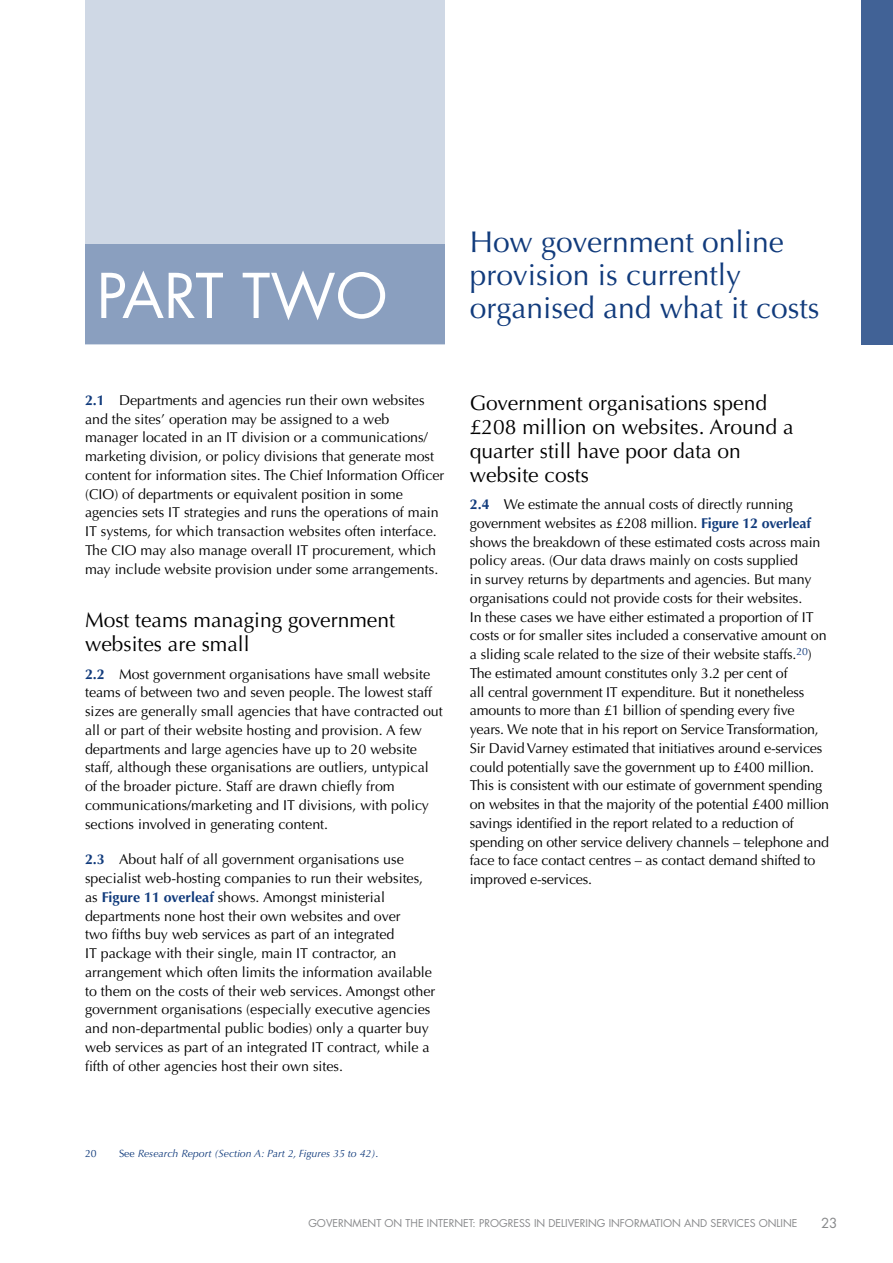
<style>
.page{position:relative;width:893px;height:1263px;background:#fff}
.page>*{position:absolute;margin:0;border:0;box-sizing:border-box;transform-origin:0 0}
.Main_heading_part_ti{font:60px "Futura Std";color:#fff}
.part_title{font:30px/33px "Optima LT Std";color:#113b7c}
.Head_2{font:21px/24px "Optima LT Std";color:#000}
.body_text{font:14.25px/18.8px "Optima LT Std";color:#000}
.Page_no{font:13.5px "Futura Std";color:#88898b}
.Footers_report_title{font:10.5px "Futura Std";color:#88898b}
.footnotes{font:italic 10.5px "Optima LT Std";color:#113b7c}
.footnotes-2{font:10.5px "Optima LT Std";color:#113b7c}
.s1{font-weight:700;color:#113b7c}
.s2{font-style:normal}
</style>
<div class="page">
<div style="left:861px;top:0;width:32px;height:344px;background:#416296"></div>
<div style="left:85px;top:0;width:359px;height:344px;background:#cfd8e5"></div>
<div style="left:85px;top:244px;width:359px;height:100px;background:#8a9fbf"></div>
<p class="Main_heading_part_ti" style="left:97px;top:258px;width:60px">PART</p>
<p class="Main_heading_part_ti" style="left:242px;top:258px;width:49px">TWO</p>
<p class="part_title" style="left:470px;top:226px;width:351px">How government online provision is currently organised and what it costs</p>
<p class="body_text" style="left:85px;top:391px;width:361px"><span class="s1">2.1</span> Departments and agencies run their own websites and the sites’ operation may be assigned to a web manager located in an IT division or a communications/ marketing division, or policy divisions that generate most content for information sites. The Chief Information Officer (CIO) of departments or equivalent position in some agencies sets IT strategies and runs the operations of main IT systems, for which transaction websites often interface.<br>The CIO may also manage overall IT procurement, which may include website provision under some arrangements.</p>
<p class="Head_2" style="left:85px;top:609px;width:311px">Most teams managing government websites are small</p>
<p class="body_text" style="left:85px;top:665px;width:359px"><span class="s1">2.2</span> Most government organisations have small website teams of between two and seven people. The lowest staff sizes are generally small agencies that have contracted out all or part of their website hosting and provision. A few departments and large agencies have up to 20 website staff, although these organisations are outliers, untypical of the broader picture. Staff are drawn chiefly from communications/marketing and IT divisions, with policy sections involved in generating content.</p>
<p class="body_text" style="left:85px;top:850px;width:352px"><span class="s1">2.3</span> About half of all government organisations use specialist web-hosting companies to run their websites, as <span class="s1">Figure 11 overleaf</span> shows. Amongst ministerial departments none host their own websites and over<br>two fifths buy web services as part of an integrated<br>IT package with their single, main IT contractor, an arrangement which often limits the information available to them on the costs of their web services. Amongst other government organisations (especially executive agencies and non-departmental public bodies) only a quarter buy web services as part of an integrated IT contract, while a fifth of other agencies host their own sites.</p>
<p class="Head_2" style="left:470px;top:391px;width:325px">Government organisations spend £208 million on websites. Around a quarter still have poor data on website costs</p>
<p class="body_text" style="left:470px;top:495px;width:361px"><span class="s1">2.4</span> We estimate the annual costs of directly running government websites as £208 million. <span class="s1">Figure 12 overleaf </span>shows the breakdown of these estimated costs across main policy areas. (Our data draws mainly on costs supplied<br>in survey returns by departments and agencies. But many organisations could not provide costs for their websites.<br>In these cases we have either estimated a proportion of IT costs or for smaller sites included a conservative amount on a sliding scale related to the size of their website staffs.<sup>20</sup>)<br>The estimated amount constitutes only 3.2 per cent of<br>all central government IT expenditure. But it nonetheless amounts to more than £1 billion of spending every five years. We note that in his report on Service Transformation, Sir David Varney estimated that initiatives around e-services could potentially save the government up to £400 million.<br>This is consistent with our estimate of government spending on websites in that the majority of the potential £400 million savings identified in the report related to a reduction of spending on other service delivery channels – telephone and face to face contact centres – as contact demand shifted to improved e-services.</p>
<p class="footnotes-2" style="left:85px;top:1147px;width:13px">20</p>
<p class="footnotes" style="left:119px;top:1147px;width:261px"><span class="s2">See</span> Research Report (Section A: Part 2, Figures 35 to 42)<span class="s2">.</span></p>
<p class="Footers_report_title" style="left:308px;top:1216px;width:17px">GOVERNMENT</p>
<p class="Footers_report_title" style="left:385px;top:1216px;width:28px">ON THE</p>
<p class="Footers_report_title" style="left:427px;top:1216px;width:10px">INTERNET</p>
<p class="Footers_report_title" style="left:473px;top:1216px;width:20px">: PROGRESS</p>
<p class="Footers_report_title" style="left:534px;top:1216px;width:29px">IN DELIVERING</p>
<p class="Footers_report_title" style="left:609px;top:1216px;width:11px">INFORMATION</p>
<p class="Footers_report_title" style="left:684px;top:1216px;width:9px">AND</p>
<p class="Footers_report_title" style="left:710px;top:1216px;width:13px">SERVICES</p>
<p class="Footers_report_title" style="left:759px;top:1216px;width:16px">ONLINE</p>
<p class="Page_no" style="left:821px;top:1214px;width:18px">23</p>
</div>
